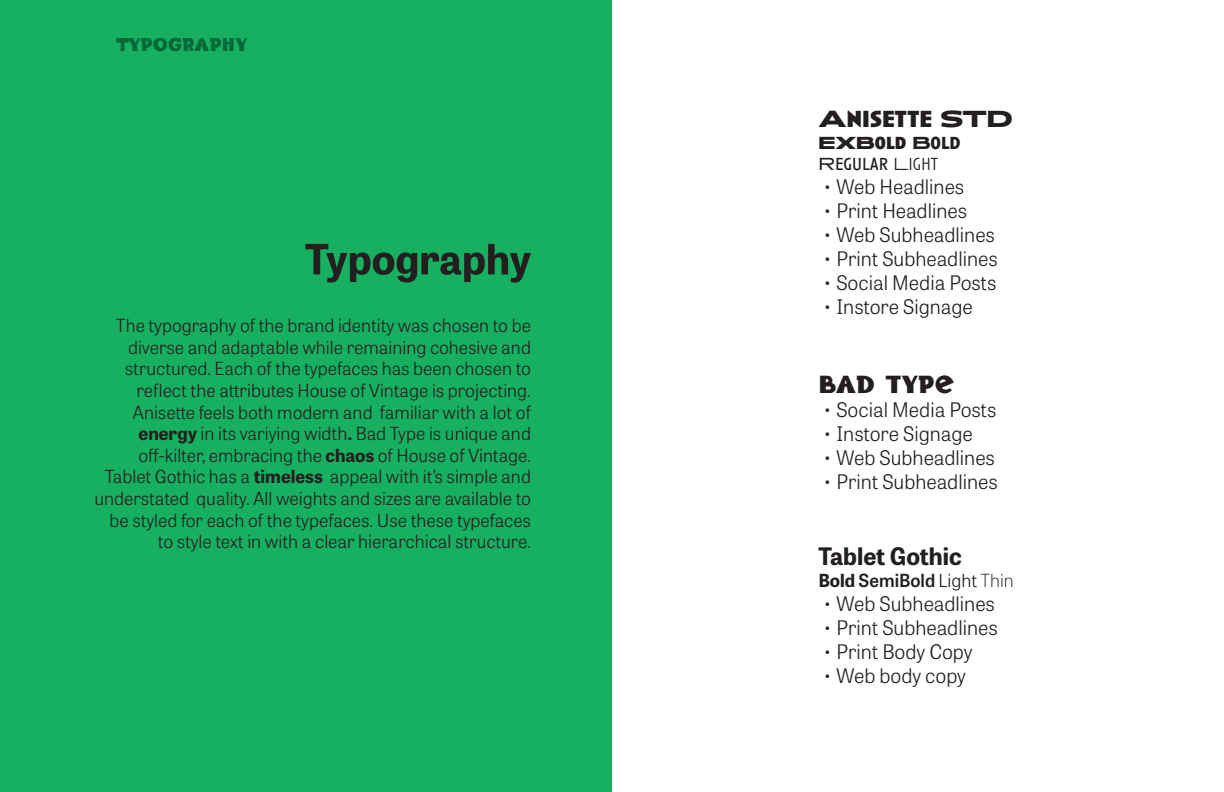
<style>
.page{position:relative;width:1224px;height:792px;background:#fff}
.page>*{position:absolute;margin:0;border:0;box-sizing:border-box;transform-origin:0 0}
.t1{font:700 24px "Tablet Gothic";color:#231f20}
.t2{font:700 expanded 24px "Anisette Std";color:#231f20}
.t3{font:24px "Bad Typ";color:#231f20}
.t4{font:300 20px "Tablet Gothic";color:#231f20}
.Body_Right{font:300 18px/21.6px "Tablet Gothic";color:#231f20;text-align:right}
.t5{font:600 18px "Tablet Gothic";color:#231f20}
.t6{font:18px "Anisette Std";color:#231f20}
.t7{font:18px "Bad Typ";color:#036938}
.t8{font:700 expanded 18px "Anisette Std";color:#231f20}
.s1{font-weight:700}
.s2{font-stretch:normal}
.s3{font-weight:300}
.s4{font-weight:100}
</style>
<div class="page">
<div style="left:0;top:0;width:612px;height:792px;background:#17b061"></div>
<svg style="left:305px;top:244px;width:226px;height:39px"></svg>
<p class="t7" style="left:116px;top:33px;width:133px">TYPOGRAPHY</p>
<p class="Body_Right" style="left:95px;top:314px;width:438px">The typography of the brand identity was chosen to be diverse and adaptable while remaining cohesive and structured. Each of the typefaces has been chosen to reflect the attributes House of Vintage is projecting.<br>Anisette feels both modern and familiar with a lot of <span class="s1">energy</span> in its variying width<span class="s1">.</span> Bad Type is unique and off-kilter, embracing the <span class="s1">chaos</span> of House of Vintage.<br>Tablet Gothic has a <span class="s1">timeless</span> appeal with it’s simple and understated quality. All weights and sizes are available to be styled for each of the typefaces. Use these typefaces to style text in with a clear hierarchical structure.</p>
<p class="t2" style="left:818px;top:106px;width:196px">ANISETTE STD</p>
<p class="t8" style="left:818px;top:133px;width:144px">EXBOLD <span class="s2">Bold</span></p>
<p class="t6" style="left:818px;top:155px;width:122px">REGULAR <span class="s3">Light</span></p>
<p class="t4" style="left:823px;top:174px;width:143px">• Web Headlines</p>
<p class="t4" style="left:823px;top:198px;width:146px">• Print Headlines</p>
<p class="t4" style="left:823px;top:222px;width:174px">• Web Subheadlines</p>
<p class="t4" style="left:823px;top:246px;width:176px">• Print Subheadlines</p>
<p class="t4" style="left:823px;top:270px;width:175px">• Social Media Posts</p>
<p class="t4" style="left:823px;top:294px;width:152px">• Instore Signage</p>
<p class="t3" style="left:818px;top:369px;width:137px">BAD TYPE</p>
<p class="t4" style="left:823px;top:396px;width:175px">• Social Media Posts</p>
<p class="t4" style="left:823px;top:420px;width:152px">• Instore Signage</p>
<p class="t4" style="left:823px;top:444px;width:174px">• Web Subheadlines</p>
<p class="t4" style="left:823px;top:468px;width:176px">• Print Subheadlines</p>
<p class="t1" style="left:818px;top:539px;width:145px">Tablet Gothic</p>
<p class="t5" style="left:818px;top:568px;width:197px"><span class="s1">Bold</span> SemiBold <span class="s3">Light</span> <span class="s4">Thin</span></p>
<p class="t4" style="left:823px;top:590px;width:174px">• Web Subheadlines</p>
<p class="t4" style="left:823px;top:614px;width:176px">• Print Subheadlines</p>
<p class="t4" style="left:823px;top:638px;width:151px">• Print Body Copy</p>
<p class="t4" style="left:823px;top:662px;width:145px">• Web body copy</p>
</div>
